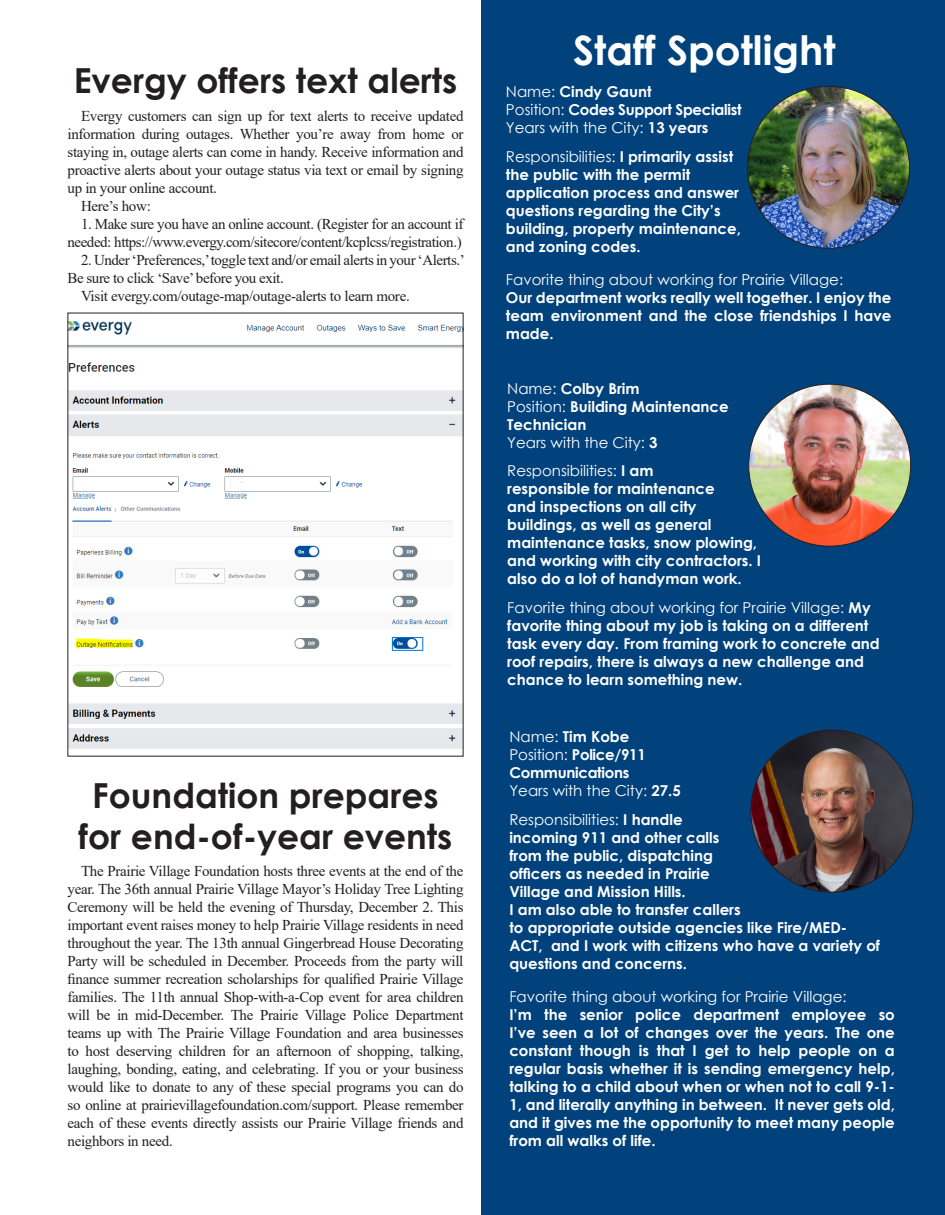
<style>
.page{position:relative;width:945px;height:1215px;background:#fff}
.page>*{position:absolute;margin:0;border:0;box-sizing:border-box;transform-origin:0 0}
.t1{font:700 40.5px "Century Gothic";color:#fff}
.t2{font:700 34.5px "Century Gothic";color:#231f20}
.t3{font:15px/18px "Times New Roman";letter-spacing:-.03em;color:#231f20;text-align:justify}
.t4{font:700 15px/18px "Century Gothic";color:#fff}
.t5{font:15px "Century Gothic";color:#fff}
.t6{font:700 15px/18px "Century Gothic";letter-spacing:-.02em;color:#fff}
.s1{font-weight:400}
.s2{font-weight:700}
</style>
<div class="page">
<div style="left:482px;top:0;width:463px;height:1215px;background:#01427c"></div>
<img style="left:747px;top:86px;width:162px;height:162px;border-radius:81px">
<img style="left:749px;top:384px;width:162px;height:162px;border-radius:81px">
<img style="left:751px;top:730px;width:162px;height:162px;border-radius:81px">
<img style="left:70px;top:321px;width:392px;height:428px">
<p class="t2" style="left:74px;top:55px;width:385px">Evergy offers text alerts</p>
<p class="t3" style="left:68px;top:106px;width:398px;text-indent:14px">Evergy customers can sign up for text alerts to receive updated information during outages. Whether you’re away from home or staying in, outage alerts can come in handy. Receive information and proactive alerts about your outage status via text or email by signing up in your online account.</p>
<p class="t3" style="left:81px;top:196px;width:71px">Here’s how:</p>
<p class="t3" style="left:68px;top:214px;width:398px;text-align:right">1. Make sure you have an online account. (Register for an account if needed: https://www.evergy.com/sitecore/content/kcplcss/registration.)</p>
<p class="t3" style="left:68px;top:250px;width:399px;text-indent:14px">2. Under ‘Preferences,’ toggle text and/or email alerts in your ‘Alerts.’<br>Be sure to click ‘Save’ before you exit.</p>
<p class="t3" style="left:81px;top:286px;width:330px">Visit evergy.com/outage-map/outage-alerts to learn more.</p>
<p class="t2" style="left:92px;top:769px;width:348px">Foundation prepares</p>
<p class="t2" style="left:79px;top:810px;width:375px">for end-of-year events</p>
<p class="t3" style="left:68px;top:861px;width:398px;text-indent:14px">The Prairie Village Foundation hosts three events at the end of the year. The 36th annual Prairie Village Mayor’s Holiday Tree Lighting Ceremony will be held the evening of Thursday, December 2. This important event raises money to help Prairie Village residents in need throughout the year. The 13th annual Gingerbread House Decorating Party will be scheduled in December. Proceeds from the party will finance summer recreation scholarships for qualified Prairie Village families. The 11th annual Shop-with-a-Cop event for area children will be in mid-December. The Prairie Village Police Department teams up with The Prairie Village Foundation and area businesses to host deserving children for an afternoon of shopping, talking, laughing, bonding, eating, and celebrating. If you or your business would like to donate to any of these special programs you can do so online at prairievillagefoundation.com/support. Please remember each of these events directly assists our Prairie Village friends and neighbors in need.</p>
<p class="t1" style="left:573px;top:20px;width:264px">Staff Spotlight</p>
<p class="t4" style="left:506px;top:82px;width:147px"><span class="s1">Name:</span> Cindy Gaunt</p>
<p class="t6" style="left:506px;top:100px;width:237px"><span class="s1">Position:</span> Codes Support Specialist</p>
<p class="t5" style="left:506px;top:117px;width:204px">Years with the City: <span class="s2">13 years</span></p>
<p class="t4" style="left:506px;top:147px;width:236px"><span class="s1">Responsibilities:</span> I primarily assist the public with the permit application process and answer questions regarding the City’s building, property maintenance, and zoning codes.</p>
<p class="t5" style="left:506px;top:269px;width:339px">Favorite thing about working for Prairie Village:</p>
<p class="t4" style="left:506px;top:288px;width:387px;text-align:justify">Our department works really well together. I enjoy the team environment and the close friendships I have made.</p>
<p class="t4" style="left:507px;top:378px;width:134px"><span class="s1">Name:</span> Colby Brim</p>
<p class="t4" style="left:507px;top:396px;width:223px"><span class="s1">Position:</span> Building Maintenance<br>Technician</p>
<p class="t5" style="left:507px;top:432px;width:152px">Years with the City: <span class="s2">3</span></p>
<p class="t4" style="left:507px;top:461px;width:255px"><span class="s1">Responsibilities:</span> I am<br>responsible for maintenance<br>and inspections on all city buildings, as well as general maintenance tasks, snow plowing, and working with city contractors. I also do a lot of handyman work.</p>
<p class="t4" style="left:507px;top:598px;width:374px"><span class="s1">Favorite thing about working for Prairie Village:</span> My favorite thing about my job is taking on a different task every day. From framing work to concrete and roof repairs, there is always a new challenge and chance to learn something new.</p>
<p class="t4" style="left:509px;top:727px;width:122px"><span class="s1">Name:</span> Tim Kobe</p>
<p class="t6" style="left:509px;top:745px;width:138px"><span class="s1">Position:</span> Police/911<br>Communications</p>
<p class="t5" style="left:509px;top:780px;width:173px">Years with the City: <span class="s2">27.5</span></p>
<p class="t4" style="left:509px;top:810px;width:212px"><span class="s1">Responsibilities:</span> I handle incoming 911 and other calls from the public, dispatching officers as needed in Prairie<br>Village and Mission Hills.</p>
<p class="t4" style="left:509px;top:900px;width:233px">I am also able to transfer callers</p>
<p class="t4" style="left:509px;top:918px;width:372px">to appropriate outside agencies like Fire/MED-<br>ACT, and I work with citizens who have a variety of questions and concerns.</p>
<p class="t5" style="left:509px;top:986px;width:339px">Favorite thing about working for Prairie Village:</p>
<p class="t4" style="left:509px;top:1005px;width:387px;text-align:justify">I’m the senior police department employee so I’ve seen a lot of changes over the years. The one constant though is that I get to help people on a regular basis whether it is sending emergency help, talking to a child about when or when not to call 9-1- 1, and literally anything in between. It never gets old,</p>
<p class="t4" style="left:509px;top:1113px;width:387px">and it gives me the opportunity to meet many people from all walks of life.</p>
</div>
